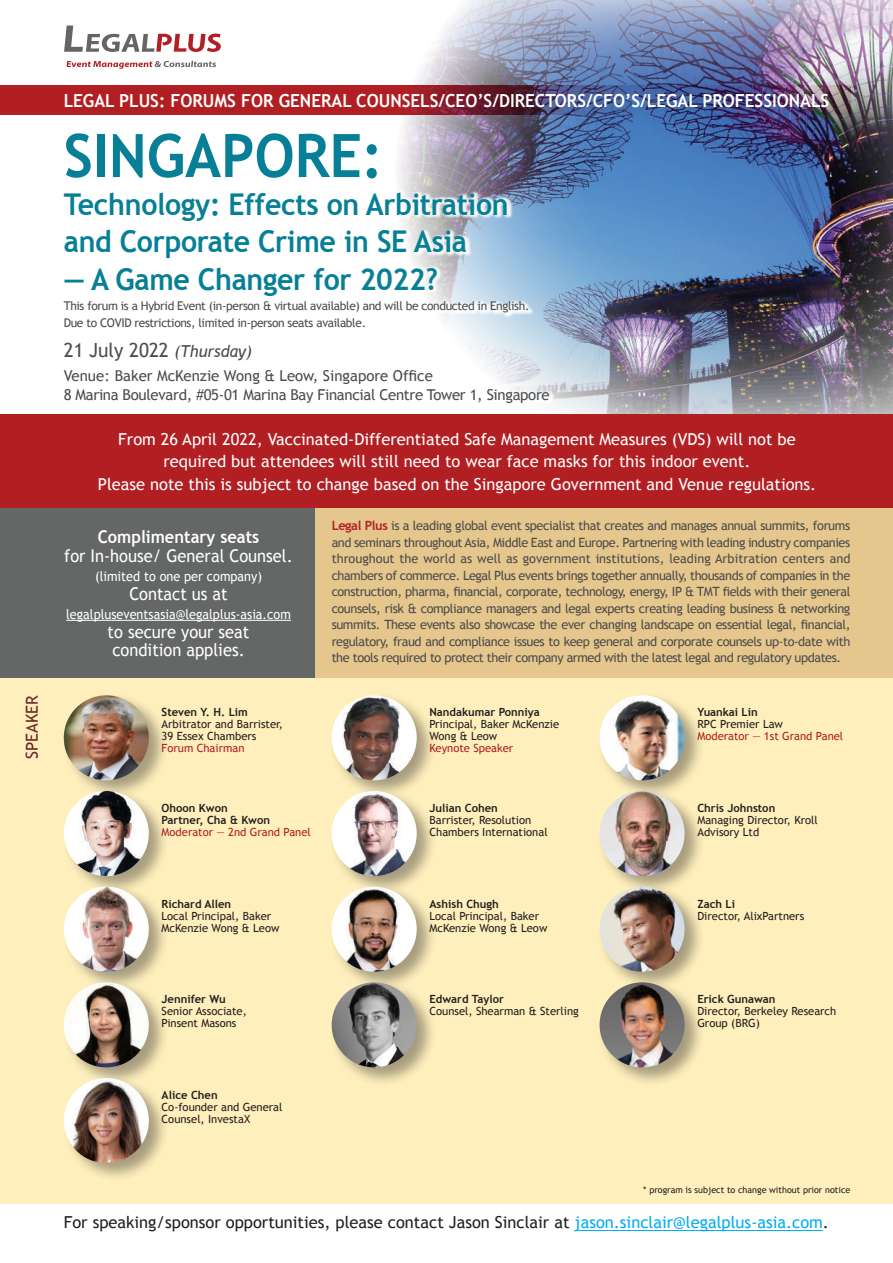
<style>
.page{position:relative;width:893px;height:1263px;background:#fff}
.page>*{position:absolute;margin:0;border:0;box-sizing:border-box;transform-origin:0 0}
.t1{font:700 60px "Trebuchet MS";color:#067f97;scale:.95 1}
.t2{font:700 30px/37.5px "Trebuchet MS";letter-spacing:-.01em;color:#067f97;scale:.95 1}
.t3{font:19.5px "Trebuchet MS";color:#4b4c4d}
.t4{font:700 18px "Trebuchet MS";color:#fff;scale:.95 1}
.t5{font:17.55px/18.9px "Trebuchet MS";color:#fff;scale:.94 1}
.t6{font:700 17.55px "Trebuchet MS";color:#fff;scale:.94 1}
.t7{font:16.5px/22.5px "Trebuchet MS";color:#fff;text-align:center}
.t8{font:16.5px "Trebuchet MS";color:#231f20}
.t9{font:16.5px "Trebuchet MS";color:#6e2528}
.t10{font:15px/19.5px "Trebuchet MS";letter-spacing:-.02em;color:#4b4c4d}
.t11{font:13.5px "Trebuchet MS";color:#fff;scale:.94 1}
.t12{font:12.75px/16.5px "Trebuchet MS";letter-spacing:-.035em;color:#4b4c4d;text-align:justify}
.t13{font:12px/16.5px "Trebuchet MS";letter-spacing:-.03em;color:#4b4c4d}
.t14{font:11.25px/12px "Trebuchet MS";color:#231f20}
.t15{font:700 11.25px/12px "Trebuchet MS";color:#231f20}
.t16{font:11.25px "Trebuchet MS";color:#b21f23}
.t17{font:9px "Trebuchet MS";color:#231f20}
.s1{font-style:italic;font-size:16.5px}
.s2{font-weight:700;color:#b21f23}
.s3{color:#00aeef}
</style>
<div class="page">
<div style="left:0;top:85px;width:850px;height:30px;background:#b21f23"></div>
<svg style="left:67px;top:61px;width:149px;height:8px"></svg>
<svg style="left:64px;top:26px;width:157px;height:26px"></svg>
<img style="left:394px;top:0;width:499px;height:415px">
<div style="left:289px;top:508px;width:604px;height:170px;background:#e5c68c"></div>
<div style="left:0;top:508px;width:315px;height:170px;background:#656767"></div>
<div style="left:0;top:678px;width:893px;height:525px;background:#feefbc"></div>
<div style="left:0;top:415px;width:893px;height:93px;background:#b21f23"></div>
<div style="left:61px;top:131px;width:494px;height:278px;background:#fff;opacity:.9"></div>
<hr style="left:575px;top:1230px;width:248px;height:1px;background:#00aeef">
<hr style="left:66px;top:620px;width:225px;height:1px;background:#fff">
<div style="left:62px;top:693px;width:107px;height:107px;background:#231f20;opacity:.4"></div>
<img style="left:64px;top:695px;width:85px;height:85px;border-radius:43px">
<div style="left:330px;top:693px;width:107px;height:107px;background:#231f20;opacity:.4"></div>
<img style="left:332px;top:695px;width:85px;height:85px;border-radius:43px">
<div style="left:62px;top:788px;width:107px;height:107px;background:#231f20;opacity:.4"></div>
<img style="left:64px;top:791px;width:85px;height:85px;border-radius:43px">
<div style="left:330px;top:788px;width:107px;height:107px;background:#231f20;opacity:.4"></div>
<img style="left:332px;top:791px;width:85px;height:85px;border-radius:43px">
<div style="left:598px;top:788px;width:107px;height:107px;background:#231f20;opacity:.4"></div>
<img style="left:600px;top:791px;width:85px;height:85px;border-radius:43px">
<div style="left:330px;top:884px;width:107px;height:107px;background:#231f20;opacity:.4"></div>
<img style="left:332px;top:887px;width:85px;height:85px;border-radius:43px">
<div style="left:62px;top:884px;width:107px;height:107px;background:#231f20;opacity:.4"></div>
<img style="left:64px;top:887px;width:85px;height:85px;border-radius:43px">
<div style="left:598px;top:693px;width:107px;height:107px;background:#231f20;opacity:.4"></div>
<img style="left:600px;top:695px;width:85px;height:85px;border-radius:43px">
<div style="left:598px;top:980px;width:107px;height:107px;background:#231f20;opacity:.4"></div>
<img style="left:600px;top:982px;width:85px;height:85px;border-radius:43px">
<div style="left:598px;top:884px;width:107px;height:107px;background:#231f20;opacity:.4"></div>
<img style="left:600px;top:887px;width:85px;height:85px;border-radius:43px">
<div style="left:330px;top:980px;width:107px;height:107px;background:#231f20;opacity:.4"></div>
<img style="left:332px;top:982px;width:85px;height:85px;border-radius:43px">
<div style="left:62px;top:980px;width:107px;height:107px;background:#231f20;opacity:.4"></div>
<img style="left:64px;top:982px;width:85px;height:85px;border-radius:43px">
<div style="left:62px;top:1075px;width:107px;height:107px;background:#231f20;opacity:.4"></div>
<img style="left:64px;top:1078px;width:85px;height:85px;border-radius:43px">
<p class="t9" style="left:22px;top:759px;width:65px;rotate:-90deg">SPEAKER</p>
<h3 class="t4" style="left:64px;top:89px;width:807px">LEGAL PLUS: FORUMS FOR GENERAL COUNSELS/CEO’S/DIRECTORS/CFO’S/LEGAL PROFESSIONALS</h3>
<h1 class="t1" style="left:64px;top:118px;width:337px">SINGAPORE:</h1>
<h2 class="t2" style="left:64px;top:185px;width:470px">Technology: Effects on Arbitration and Corporate Crime in SE Asia</h2>
<h2 class="t2" style="left:64px;top:260px;width:395px">— A Game Changer for 2022?</h2>
<p class="t13" style="left:64px;top:298px;width:467px">This forum is a Hybrid Event (in-person &amp; virtual available) and will be conducted in English.<br>Due to COVID restrictions, limited in-person seats available.</p>
<h3 class="t3" style="left:64px;top:338px;width:190px">21 July 2022 <span class="s1">(Thursday)</span></h3>
<p class="t10" style="left:64px;top:366px;width:487px">Venue: Baker McKenzie Wong &amp; Leow, Singapore Office<br>8 Marina Boulevard, #05-01 Marina Bay Financial Centre Tower 1, Singapore</p>
<p class="t7" style="left:98px;top:428px;width:720px">From 26 April 2022, Vaccinated-Differentiated Safe Management Measures (VDS) will not be required but attendees will still need to wear face masks for this indoor event.<br>Please note this is subject to change based on the Singapore Government and Venue regulations.</p>
<h3 class="t6" style="left:98px;top:526px;width:173px">Complimentary seats</h3>
<h3 class="t5" style="left:64px;top:546px;width:245px">for In-house/ General Counsel.</h3>
<p class="t11" style="left:95px;top:568px;width:179px">(limited to one per company)</p>
<h3 class="t5" style="left:129px;top:584px;width:106px">Contact us at</h3>
<p class="t11" style="left:66px;top:606px;width:240px">legalpluseventsasia@legalplus-asia.com</p>
<h3 class="t5" style="left:108px;top:622px;width:152px">to secure your seat condition applies.</h3>
<p class="t15" style="left:162px;top:706px;width:88px">Steven Y. H. Lim</p>
<p class="t14" style="left:162px;top:718px;width:123px">Arbitrator and Barrister,<br>39 Essex Chambers</p>
<p class="t16" style="left:162px;top:742px;width:84px">Forum Chairman</p>
<p class="t15" style="left:162px;top:802px;width:110px">Ohoon Kwon<br>Partner, Cha &amp; Kwon</p>
<p class="t16" style="left:162px;top:825px;width:151px">Moderator — 2nd Grand Panel</p>
<p class="t12" style="left:332px;top:518px;width:520px"><span class="s2">Legal Plus</span> is a leading global event specialist that creates and manages annual summits, forums and seminars throughout Asia, Middle East and Europe. Partnering with leading industry companies throughout the world as well as government institutions, leading Arbitration centers and chambers of commerce. Legal Plus events brings together annually, thousands of companies in the construction, pharma, financial, corporate, technology, energy, IP &amp; TMT fields with their general counsels, risk &amp; compliance managers and legal experts creating leading business &amp; networking summits. These events also showcase the ever changing landscape on essential legal, financial, regulatory, fraud and compliance issues to keep general and corporate counsels up-to-date with the tools required to protect their company armed with the latest legal and regulatory updates.</p>
<p class="t15" style="left:429px;top:706px;width:112px">Nandakumar Ponniya</p>
<p class="t14" style="left:429px;top:718px;width:131px">Principal, Baker McKenzie<br>Wong &amp; Leow</p>
<p class="t16" style="left:429px;top:742px;width:85px">Keynote Speaker</p>
<p class="t15" style="left:429px;top:802px;width:70px">Julian Cohen</p>
<p class="t14" style="left:429px;top:814px;width:120px">Barrister, Resolution<br>Chambers International</p>
<p class="t15" style="left:697px;top:706px;width:62px">Yuankai Lin</p>
<p class="t14" style="left:697px;top:718px;width:87px">RPC Premier Law</p>
<p class="t16" style="left:697px;top:730px;width:147px">Moderator — 1st Grand Panel</p>
<p class="t15" style="left:697px;top:802px;width:79px">Chris Johnston</p>
<p class="t14" style="left:697px;top:814px;width:122px">Managing Director, Kroll<br>Advisory Ltd</p>
<p class="t15" style="left:162px;top:898px;width:71px">Richard Allen</p>
<p class="t14" style="left:162px;top:910px;width:119px">Local Principal, Baker<br>McKenzie Wong &amp; Leow</p>
<p class="t15" style="left:162px;top:993px;width:66px">Jennifer Wu</p>
<p class="t14" style="left:162px;top:1005px;width:87px">Senior Associate,<br>Pinsent Masons</p>
<p class="t15" style="left:162px;top:1089px;width:58px">Alice Chen</p>
<p class="t14" style="left:162px;top:1101px;width:122px">Co-founder and General<br>Counsel, InvestaX</p>
<p class="t15" style="left:429px;top:898px;width:71px">Ashish Chugh</p>
<p class="t14" style="left:429px;top:910px;width:119px">Local Principal, Baker<br>McKenzie Wong &amp; Leow</p>
<p class="t15" style="left:429px;top:993px;width:76px">Edward Taylor</p>
<p class="t14" style="left:429px;top:1005px;width:151px">Counsel, Shearman &amp; Sterling</p>
<p class="t15" style="left:697px;top:898px;width:39px">Zach Li</p>
<p class="t14" style="left:697px;top:910px;width:108px">Director, AlixPartners</p>
<p class="t15" style="left:697px;top:993px;width:80px">Erick Gunawan</p>
<p class="t14" style="left:697px;top:1005px;width:140px">Director, Berkeley Research<br>Group (BRG)</p>
<p class="t17" style="left:643px;top:1184px;width:209px">* program is subject to change without prior notice</p>
<p class="t8" style="left:64px;top:1213px;width:767px">For speaking/sponsor opportunities, please contact Jason Sinclair at <span class="s3">jason.sinclair@legalplus-asia.com</span>.</p>
</div>
